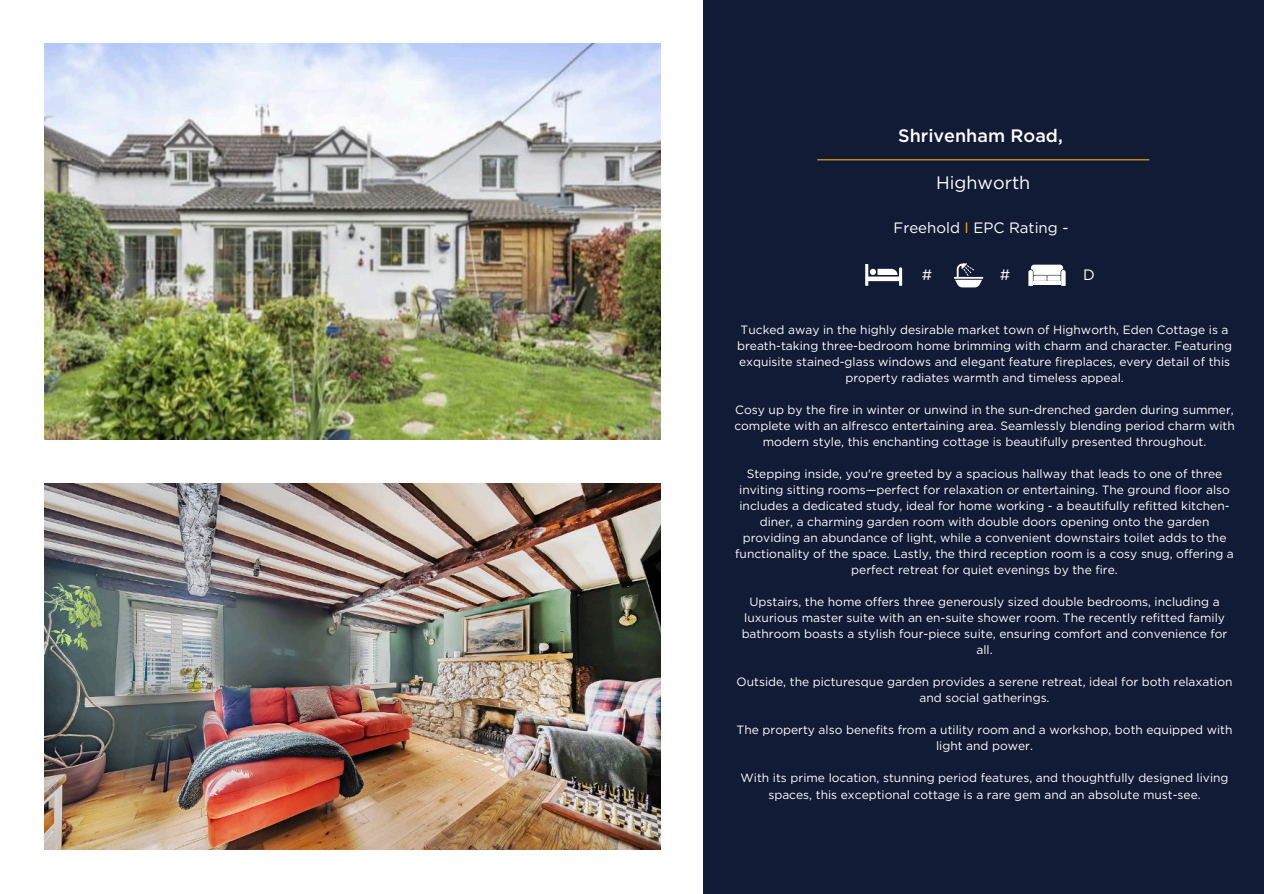
<style>
.page{position:relative;width:1264px;height:894px;background:#fff}
.page>*{position:absolute;margin:0;border:0;box-sizing:border-box;transform-origin:0 0}
.t1{font:500 18px "Gotham";color:#fff}
.t2{font:18px "Gotham";color:#fff}
.t3{font:15px "Gotham";color:#fff}
.t4{font:12px/16px "Gotham";color:#fff;text-align:center}
.s1{color:#efaf12}
</style>
<div class="page">
<img style="left:44px;top:44px;width:616px;height:395px">
<div style="left:702px;top:0;width:561px;height:893px;background:#111b35"></div>
<hr style="left:817px;top:159px;width:332px;height:1px;background:#efaf12">
<svg style="left:865px;top:265px;width:37px;height:20px"></svg>
<div style="left:869px;top:269px;width:7px;height:6px;background:#fff;border-radius:50%"></div>
<svg style="left:954px;top:263px;width:29px;height:24px"></svg>
<svg style="left:1028px;top:264px;width:37px;height:22px"></svg>
<img style="left:44px;top:483px;width:616px;height:366px">
<h1 class="t1" style="left:898px;top:123px;width:166px">Shrivenham Road,</h1>
<h1 class="t2" style="left:936px;top:171px;width:96px">Highworth</h1>
<p class="t3" style="left:893px;top:218px;width:176px">Freehold <span class="s1">I</span> EPC Rating -</p>
<p class="t3" style="left:922px;top:264px;width:12px">#</p>
<p class="t3" style="left:999px;top:264px;width:12px">#</p>
<p class="t3" style="left:1083px;top:264px;width:13px">D</p>
<p class="t4" style="left:737px;top:321px;width:496px">Tucked away in the highly desirable market town of Highworth, Eden Cottage is a breath-taking three-bedroom home brimming with charm and character. Featuring exquisite stained-glass windows and elegant feature fireplaces, every detail of this property radiates warmth and timeless appeal.</p>
<p class="t4" style="left:734px;top:401px;width:502px">Cosy up by the fire in winter or unwind in the sun-drenched garden during summer, complete with an alfresco entertaining area. Seamlessly blending period charm with modern style, this enchanting cottage is beautifully presented throughout.</p>
<p class="t4" style="left:735px;top:465px;width:500px">Stepping inside, you're greeted by a spacious hallway that leads to one of three inviting sitting rooms—perfect for relaxation or entertaining. The ground floor also includes a dedicated study, ideal for home working - a beautifully refitted kitchen&shy;diner, a charming garden room with double doors opening onto the garden providing an abundance of light, while a convenient downstairs toilet adds to the functionality of the space. Lastly, the third reception room is a cosy snug, offering a perfect retreat for quiet evenings by the fire.</p>
<p class="t4" style="left:741px;top:593px;width:487px">Upstairs, the home offers three generously sized double bedrooms, including a luxurious master suite with an en-suite shower room. The recently refitted family bathroom boasts a stylish four-piece suite, ensuring comfort and convenience for all.</p>
<p class="t4" style="left:736px;top:673px;width:497px">Outside, the picturesque garden provides a serene retreat, ideal for both relaxation and social gatherings.</p>
<p class="t4" style="left:736px;top:721px;width:497px">The property also benefits from a utility room and a workshop, both equipped with light and power.</p>
<p class="t4" style="left:740px;top:769px;width:489px">With its prime location, stunning period features, and thoughtfully designed living spaces, this exceptional cottage is a rare gem and an absolute must-see.</p>
</div>
